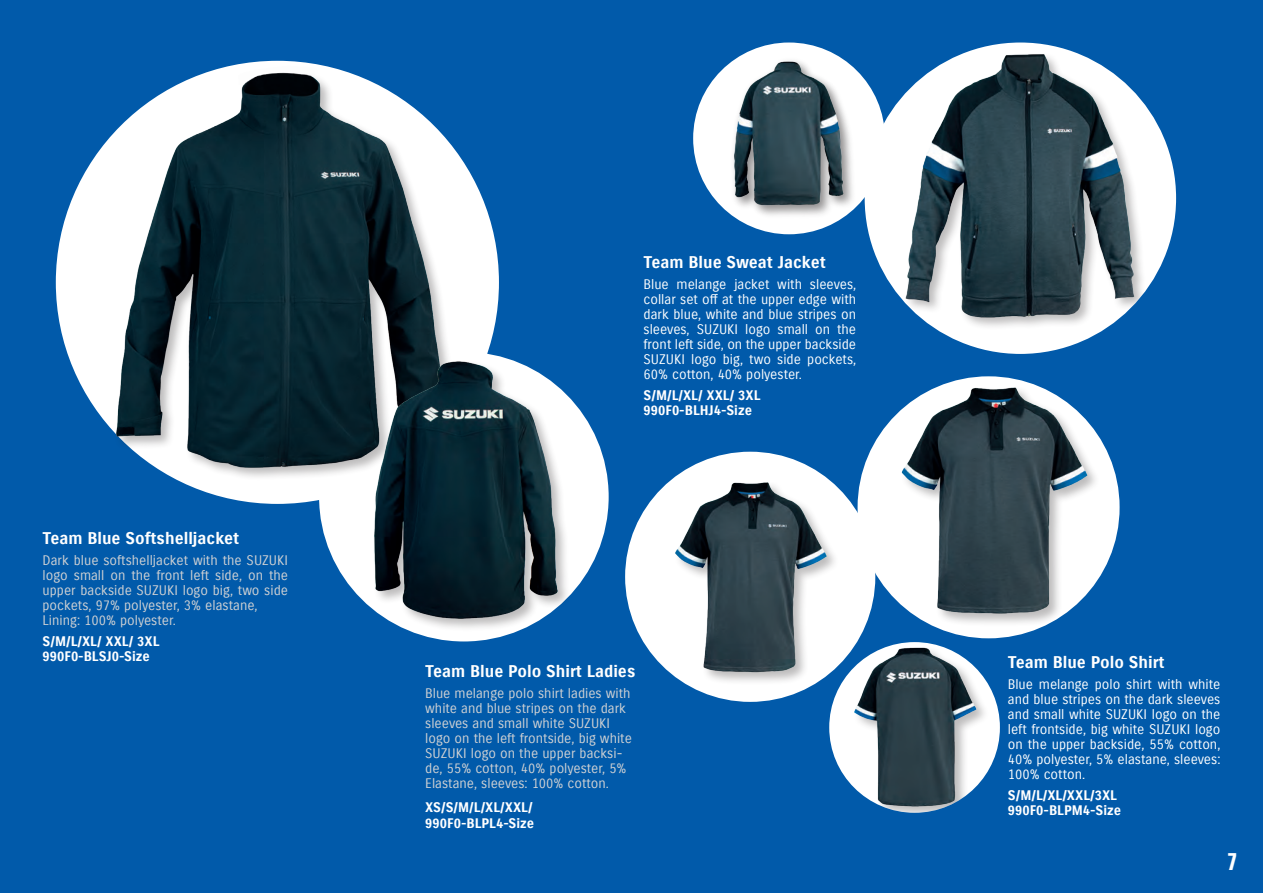
<style>
.page{position:relative;width:1263px;height:893px;background:#015aaa}
.page>*{position:absolute;margin:0;border:0;box-sizing:border-box;transform-origin:0 0}
.t1{font:24px "Suzuki PRO Headline";color:#fff}
.t2{font:16.5px "Suzuki PRO Bold";color:#fff}
.t3{font:13.5px/15px "Suzuki PRO Regular";color:#fff;text-align:justify}
.t4{font:13.5px/15px "Suzuki PRO Regular";color:#d1d2d4}
.t5{font:13.5px/15px "Suzuki PRO Bold";color:#fff}
</style>
<div class="page">
<div style="left:625px;top:452px;width:250px;height:250px;background:#fff;border-radius:50%"></div>
<div style="left:56px;top:61px;width:443px;height:443px;background:#fff;border-radius:50%"></div>
<div style="left:865px;top:43px;width:311px;height:311px;background:#fff;border-radius:50%"></div>
<div style="left:904px;top:53px;width:243px;height:278px;background:#231f20;opacity:.3"></div>
<img style="left:884px;top:47px;width:274px;height:273px">
<div style="left:693px;top:43px;width:192px;height:191px;background:#fff;border-radius:50%"></div>
<div style="left:857px;top:376px;width:262px;height:262px;background:#fff;border-radius:50%"></div>
<div style="left:900px;top:386px;width:200px;height:241px;background:#231f20;opacity:.3"></div>
<img style="left:876px;top:379px;width:238px;height:238px">
<div style="left:853px;top:647px;width:136px;height:166px;background:#231f20;opacity:.3"></div>
<img style="left:831px;top:643px;width:166px;height:165px">
<img style="left:80px;top:60px;width:413px;height:413px">
<div style="left:373px;top:360px;width:198px;height:272px;background:#231f20;opacity:.3"></div>
<img style="left:335px;top:353px;width:269px;height:269px">
<div style="left:732px;top:59px;width:124px;height:160px;background:#231f20;opacity:.3"></div>
<img style="left:712px;top:57px;width:151px;height:152px">
<div style="left:674px;top:480px;width:166px;height:206px;background:#231f20;opacity:.3"></div>
<img style="left:651px;top:475px;width:200px;height:199px">
<p class="t2" style="left:43px;top:528px;width:198px">Team Blue Softshelljacket</p>
<p class="t4" style="left:43px;top:553px;width:247px">Dark blue softshelljacket with the SUZUKI logo small on the front left side, on the upper backside SUZUKI logo big, two side pockets, 97% polyester, 3% elastane, Lining: 100% polyester.</p>
<p class="t5" style="left:43px;top:634px;width:118px">S/M/L/XL/ XXL/ 3XL<br>990F0-BLSJ0-Size</p>
<p class="t2" style="left:643px;top:252px;width:184px">Team Blue Sweat Jacket</p>
<p class="t3" style="left:643px;top:277px;width:214px">Blue melange jacket with sleeves, collar set off at the upper edge with dark blue, white and blue stripes on sleeves, SUZUKI logo small on the front left side, on the upper backside SUZUKI logo big, two side pockets, 60% cotton, 40% polyester.</p>
<p class="t5" style="left:643px;top:388px;width:118px">S/M/L/XL/ XXL/ 3XL<br>990F0-BLHJ4-Size</p>
<p class="t2" style="left:425px;top:661px;width:212px">Team Blue Polo Shirt Ladies</p>
<p class="t4" style="left:425px;top:685px;width:208px">Blue melange polo shirt ladies with white and blue stripes on the dark sleeves and small white SUZUKI logo on the left frontside, big white SUZUKI logo on the upper backsi&shy;de, 55% cotton, 40% polyester, 5% Elastane, sleeves: 100% cotton.</p>
<p class="t5" style="left:425px;top:799px;width:111px;line-height:16.2px">XS/S/M/L/XL/XXL/<br>990F0-BLPL4-Size</p>
<p class="t2" style="left:1008px;top:652px;width:158px">Team Blue Polo Shirt</p>
<p class="t3" style="left:1008px;top:677px;width:214px">Blue melange polo shirt with white and blue stripes on the dark sleeves and small white SUZUKI logo on the left frontside, big white SUZUKI logo on the upper backside, 55% cotton, 40% polyester, 5% elastane, sleeves:<br>100% cotton.</p>
<p class="t5" style="left:1008px;top:788px;width:115px">S/M/L/XL/XXL/3XL<br>990F0-BLPM4-Size</p>
<h1 class="t1" style="left:1227px;top:847px;width:12px">7</h1>
</div>
